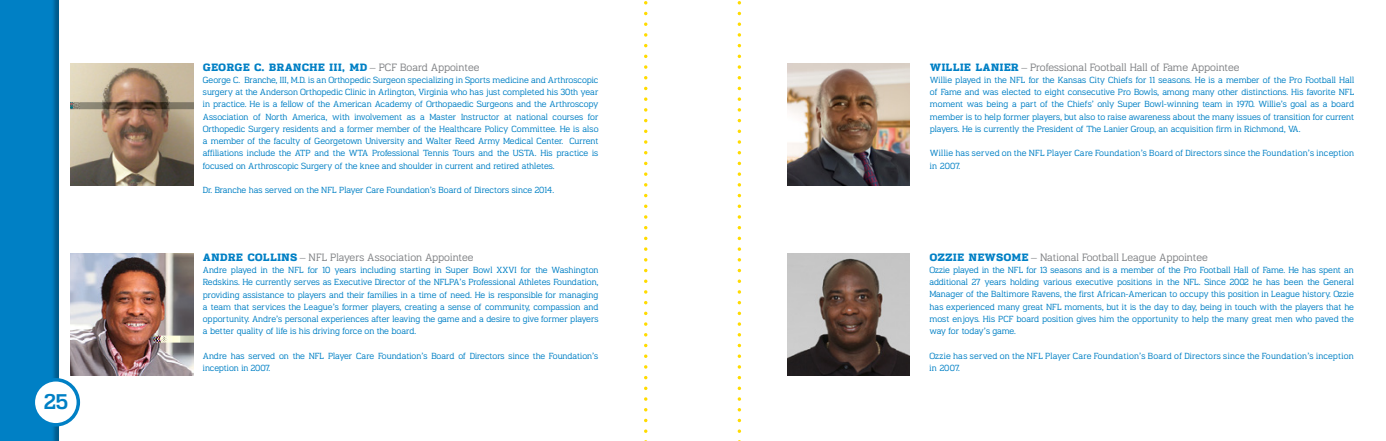
<style>
.page{position:relative;width:1386px;height:441px;background:#fff}
.page>*{position:absolute;margin:0;border:0;box-sizing:border-box;transform-origin:0 0}
.t1{font:21px "Endzone";color:#0080c5}
.t2{font:300 10.5px "Endzone";color:#808285}
.t3{font:700 10.5px "Endzone";color:#0080c5}
.t4{font:300 8.75px/12.2px "Endzone";color:#0080c5;text-align:justify}
.t5{font:300 8.75px/12.2px "Endzone";letter-spacing:.025em;color:#0080c5}
.s1{font-weight:300;color:#808285}
.s2{font-weight:700;color:#0080c5}
</style>
<div class="page">
<div style="left:0;top:0;width:60px;height:441px;background:#231f20;opacity:.34"></div>
<img style="left:71px;top:253px;width:122px;height:123px">
<img style="left:71px;top:63px;width:122px;height:122px">
<img style="left:788px;top:63px;width:122px;height:122px">
<img style="left:788px;top:253px;width:122px;height:123px">
<div style="left:33px;top:380px;width:45px;height:45px;background:#fff;border-radius:50%"></div>
<div style="left:32px;top:378px;width:48px;height:49px;border:4px solid #0080c5;border-radius:50%"></div>
<svg style="left:644px;top:1px;width:4px;height:440px"></svg>
<svg style="left:738px;top:1px;width:3px;height:440px"></svg>
<h1 class="t1" style="left:44px;top:390px;width:26px">25</h1>
<p class="t3" style="left:203px;top:61px;width:278px">GEORGE C. BRANCHE III, MD <span class="s1">– PCF Board Appointee</span></p>
<p class="t4" style="left:203px;top:74px;width:397px">George C. Branche, III, M.D. is an Orthopedic Surgeon specializing in Sports medicine and Arthroscopic surgery at the Anderson Orthopedic Clinic in Arlington, Virginia who has just completed his 30th year in practice. He is a fellow of the American Academy of Orthopaedic Surgeons and the Arthroscopy Association of North America, with involvement as a Master Instructor at national courses for Orthopedic Surgery residents and a former member of the Healthcare Policy Committee. He is also a member of the faculty of Georgetown University and Walter Reed Army Medical Center. Current affiliations include the ATP and the WTA Professional Tennis Tours and the USTA. His practice is focused on Arthroscopic Surgery of the knee and shoulder in current and retired athletes.</p>
<p class="t4" style="left:203px;top:184px;width:353px">Dr. Branche has served on the NFL Player Care Foundation’s Board of Directors since 2014.</p>
<p class="t2" style="left:203px;top:251px;width:272px"><span class="s2">ANDRE COLLINS</span> – NFL Players Association Appointee</p>
<p class="t4" style="left:203px;top:264px;width:397px">Andre played in the NFL for 10 years including starting in Super Bowl XXVI for the Washington Redskins. He currently serves as Executive Director of the NFLPA’s Professional Athletes Foundation, providing assistance to players and their families in a time of need. He is responsible for managing a team that services the League’s former players, creating a sense of community, compassion and opportunity. Andre’s personal experiences after leaving the game and a desire to give former players a better quality of life is his driving force on the board.</p>
<p class="t4" style="left:203px;top:350px;width:397px">Andre has served on the NFL Player Care Foundation’s Board of Directors since the Foundation’s inception in 2007.</p>
<p class="t2" style="left:930px;top:61px;width:311px"><span class="s2">WILLIE LANIER</span> – Professional Football Hall of Fame Appointee</p>
<p class="t4" style="left:930px;top:74px;width:426px">Willie played in the NFL for the Kansas City Chiefs for 11 seasons. He is a member of the Pro Football Hall of Fame and was elected to eight consecutive Pro Bowls, among many other distinctions. His favorite NFL moment was being a part of the Chiefs’ only Super Bowl-winning team in 1970. Willie’s goal as a board member is to help former players, but also to raise awareness about the many issues of transition for current players. He is currently the President of The Lanier Group, an acquisition firm in Richmond, VA.</p>
<p class="t5" style="left:930px;top:147px;width:426px">Willie has served on the NFL Player Care Foundation’s Board of Directors since the Foundation’s inception in 2007.</p>
<p class="t2" style="left:929px;top:251px;width:280px"><span class="s2">OZZIE NEWSOME</span> – National Football League Appointee</p>
<p class="t4" style="left:929px;top:264px;width:426px">Ozzie played in the NFL for 13 seasons and is a member of the Pro Football Hall of Fame. He has spent an additional 27 years holding various executive positions in the NFL. Since 2002 he has been the General Manager of the Baltimore Ravens, the first African-American to occupy this position in League history. Ozzie has experienced many great NFL moments, but it is the day to day, being in touch with the players that he most enjoys. His PCF board position gives him the opportunity to help the many great men who paved the way for today’s game.</p>
<p class="t5" style="left:929px;top:349px;width:426px">Ozzie has served on the NFL Player Care Foundation’s Board of Directors since the Foundation’s inception in 2007.</p>
</div>
